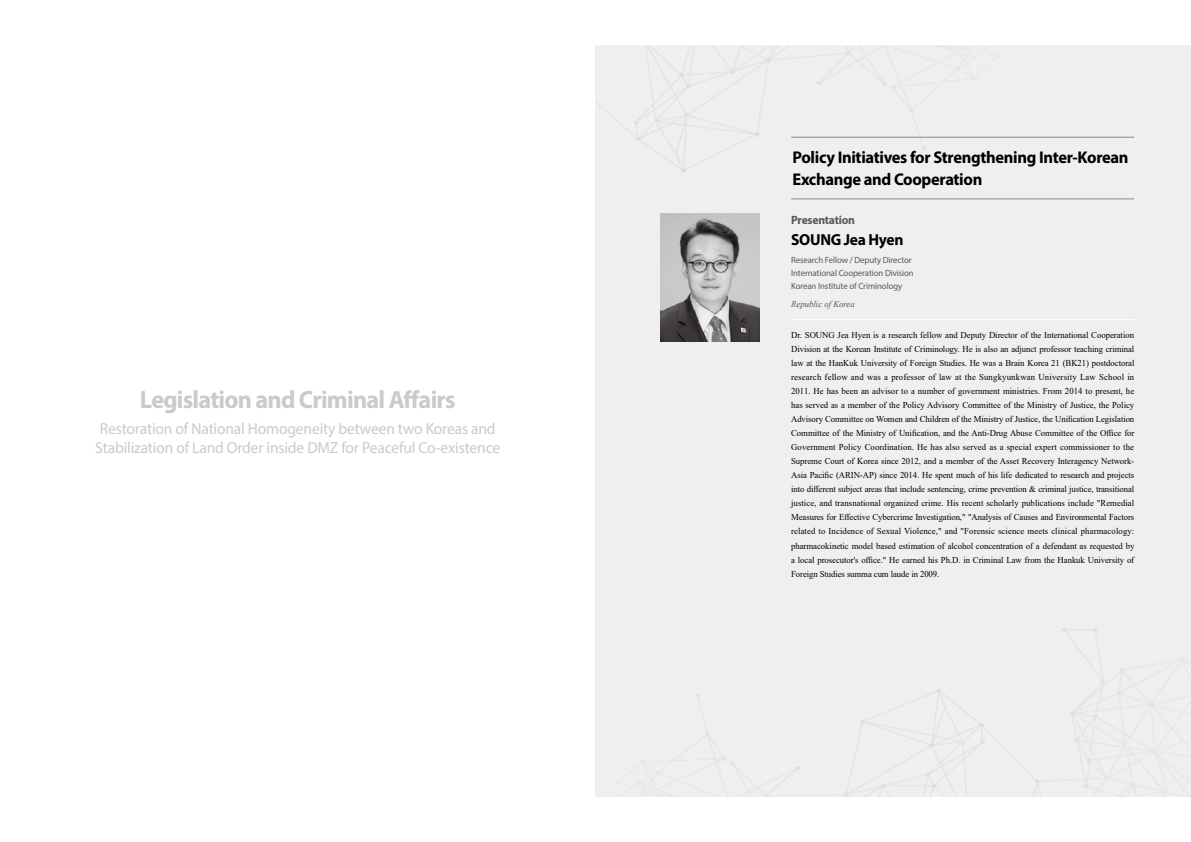
<style>
.page{position:relative;width:1191px;height:842px;background:#fff}
.page>*{position:absolute;margin:0;border:0;box-sizing:border-box;transform-origin:0 0}
.t1{font:700 25px "Myriad Pro";letter-spacing:-.03em;color:#c9caca}
.t2{font:700 17px/22px "Myriad Pro";letter-spacing:-.02em;color:#000}
.t3{font:16px/19px "Myriad Pro";letter-spacing:-.01em;color:#c9caca}
.t4{font:700 16px "Myriad Pro";letter-spacing:-.02em;color:#000}
.t5{font:700 12px "Myriad Pro";letter-spacing:-.02em;color:#595757}
.t6{font:9px/14px "Times New Roman";letter-spacing:-.01em;color:#000;text-align:justify}
.t7{font:9px/13px "Myriad Pro";letter-spacing:-.01em;color:#595757}
.t8{font:italic 9px "Times New Roman";color:#595757}
</style>
<div class="page">
<div style="left:595px;top:45px;width:596px;height:752px;background:#efefef"></div>
<img style="left:660px;top:214px;width:100px;height:127px">
<hr style="left:791px;top:137px;width:343px;height:1px;background:#898989">
<hr style="left:791px;top:198px;width:343px;height:1px;background:#898989">
<hr style="left:791px;top:319px;width:343px;height:1px;background:#fff">
<h1 class="t1" style="left:140px;top:383px;width:317px">Legislation and Criminal Affairs</h1>
<h3 class="t3" style="left:95px;top:418px;width:406px">Restoration of National Homogeneity between two Koreas and<br>Stabilization of Land Order inside DMZ for Peaceful Co-existence</h3>
<h2 class="t2" style="left:792px;top:145px;width:337px">Policy Initiatives for Strengthening Inter-Korean<br>Exchange and Cooperation</h2>
<h3 class="t5" style="left:791px;top:212px;width:65px">Presentation</h3>
<h3 class="t4" style="left:791px;top:229px;width:114px">SOUNG Jea Hyen</h3>
<p class="t7" style="left:791px;top:254px;width:124px">Research Fellow / Deputy Director<br>International Cooperation Division<br>Korean Institute of Criminology</p>
<p class="t8" style="left:791px;top:297px;width:65px">Republic of Korea</p>
<p class="t6" style="left:791px;top:328px;width:345px">Dr. SOUNG Jea Hyen is a research fellow and Deputy Director of the International Cooperation Division at the Korean Institute of Criminology. He is also an adjunct professor teaching criminal law at the HanKuk University of Foreign Studies. He was a Brain Korea 21 (BK21) postdoctoral research fellow and was a professor of law at the Sungkyunkwan University Law School in 2011. He has been an advisor to a number of government ministries. From 2014 to present, he has served as a member of the Policy Advisory Committee of the Ministry of Justice, the Policy Advisory Committee on Women and Children of the Ministry of Justice, the Unification Legislation Committee of the Ministry of Unification, and the Anti-Drug Abuse Committee of the Office for Government Policy Coordination. He has also served as a special expert commissioner to the Supreme Court of Korea since 2012, and a member of the Asset Recovery Interagency Network-Asia Pacific (ARIN-AP) since 2014. He spent much of his life dedicated to research and projects into different subject areas that include sentencing, crime prevention &amp; criminal justice, transitional justice, and transnational organized crime. His recent scholarly publications include "Remedial Measures for Effective Cybercrime Investigation," "Analysis of Causes and Environmental Factors related to Incidence of Sexual Violence," and "Forensic science meets clinical pharmacology: pharmacokinetic model based estimation of alcohol concentration of a defendant as requested by a local prosecutor's office." He earned his Ph.D. in Criminal Law from the Hankuk University of Foreign Studies summa cum laude in 2009.</p>
</div>
